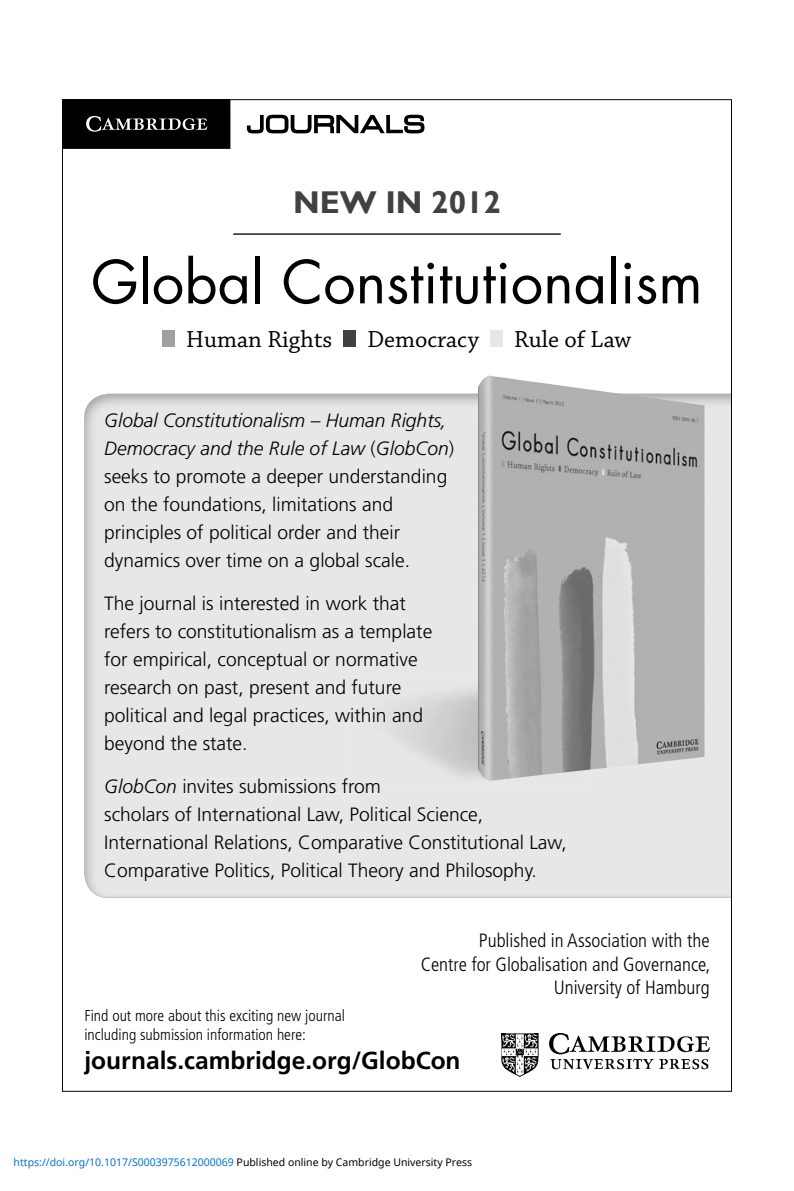
<style>
.page{position:relative;width:794px;height:1191px;background:#fff}
.page>*{position:absolute;margin:0;border:0;box-sizing:border-box;transform-origin:0 0}
.t1{font:57.75px "Futura";color:#000}
.t2{font:700 31.5px "Gill Sans";color:#414141}
.t3{font:700 24.5px "Frutiger LT Std";color:#000}
.t4{font:24.5px "Chaparral Pro";color:#000}
.t5{font:300 19.25px/28px "Frutiger LT Std";color:#000}
.t6{font:300 condensed 19.25px/23.1px "Frutiger LT Std";color:#000;text-align:right}
.t7{font:300 condensed 15.75px/18.9px "Frutiger LT Std";color:#000}
.t8{font:10.5px "Noto Sans";color:#0172cf}
.s1{font-style:italic}
.s2{color:#000}
</style>
<div class="page">
<img style="left:501px;top:1033px;width:208px;height:44px">
<svg style="left:247px;top:115px;width:177px;height:18px"></svg>
<div style="left:62px;top:99px;width:168px;height:50px;background:#000"></div>
<svg style="left:86px;top:116px;width:121px;height:16px"></svg>
<hr style="left:233px;top:233px;width:328px;height:2px;background:#414141">
<div style="left:163px;top:330px;width:12px;height:17px;background:#a0a0a0"></div>
<div style="left:344px;top:330px;width:12px;height:17px;background:#414141"></div>
<div style="left:490px;top:330px;width:13px;height:17px;background:#e7e7e7"></div>
<img style="left:346px;top:778px;width:35px;height:7px">
<img style="left:478px;top:375px;width:226px;height:405px">
<h2 class="t2" style="left:293px;top:184px;width:209px">NEW IN 2012</h2>
<h1 class="t1" style="left:91px;top:255px;width:613px">Global Constitutionalism</h1>
<p class="t4" style="left:186px;top:324px;width:147px">Human Rights</p>
<p class="t4" style="left:367px;top:324px;width:113px">Democracy</p>
<p class="t4" style="left:514px;top:324px;width:119px">Rule of Law</p>
<p class="t5" style="left:104px;top:407px;width:351px"><span class="s1">Global Constitutionalism – Human Rights, Democracy and the Rule of Law</span> (<span class="s1">GlobCon</span>) seeks to promote a deeper understanding on the foundations, limitations and principles of political order and their dynamics over time on a global scale.</p>
<p class="t5" style="left:104px;top:590px;width:329px">The journal is interested in work that refers to constitutionalism as a template for empirical, conceptual or normative research on past, present and future political and legal practices, within and beyond the state.</p>
<p class="t5" style="left:104px;top:773px;width:464px"><span class="s1">GlobCon</span> invites submissions from<br>scholars of International Law, Political Science, International Relations, Comparative Constitutional Law, Comparative Politics, Political Theory and Philosophy.</p>
<p class="t6" style="left:421px;top:930px;width:291px">Published in Association with the<br>Centre for Globalisation and Governance,<br>University of Hamburg</p>
<p class="t7" style="left:84px;top:1007px;width:262px">Find out more about this exciting new journal including submission information here:</p>
<p class="t3" style="left:84px;top:1049px;width:378px">journals.cambridge.org/GlobCon</p>
<p class="t8" style="left:14px;top:1154px;width:460px">https://doi.org/10.1017/S0003975612000069 <span class="s2">Published online by Cambridge University Press</span></p>
</div>
